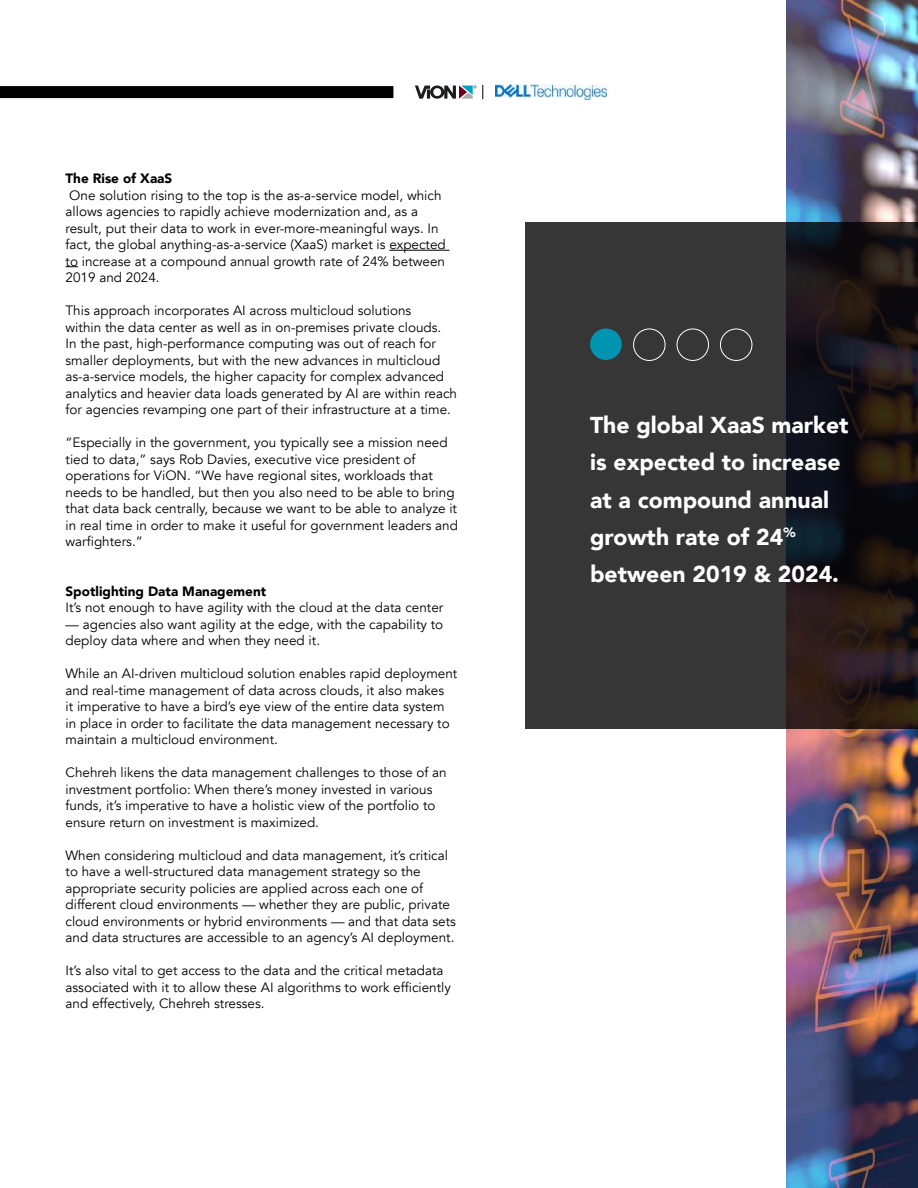
<style>
.page{position:relative;width:918px;height:1188px;background:#fff}
.page>*{position:absolute;margin:0;border:0;box-sizing:border-box;transform-origin:0 0}
.t1{font:900 22.95px/37px "Avenir";color:#fff}
.t2{font:13.5px/16.5px "Avenir";color:#000}
.t3{font:900 13.5px "Avenir";color:#000}
</style>
<div class="page">
<hr style="left:389px;top:250px;width:61px;height:1px;background:#000">
<svg style="left:66px;top:266px;width:12px;height:1px"></svg>
<img style="left:787px;top:0;width:131px;height:1188px">
<div style="left:0;top:86px;width:393px;height:12px;background:#000"></div>
<svg style="left:415px;top:86px;width:61px;height:13px"></svg>
<img style="left:495px;top:85px;width:112px;height:14px">
<svg style="left:483px;top:85px;width:1px;height:14px"></svg>
<svg style="left:525px;top:223px;width:393px;height:506px;fill:#363636"></svg>
<div style="left:590px;top:328px;width:32px;height:32px;background:#0093b2;border-radius:50%"></div>
<div style="left:633px;top:328px;width:33px;height:33px;border:1px solid #fff;border-radius:50%"></div>
<div style="left:677px;top:328px;width:32px;height:33px;border:1px solid #fff;border-radius:50%"></div>
<div style="left:720px;top:328px;width:32px;height:33px;border:1px solid #fff;border-radius:50%"></div>
<p class="t3" style="left:66px;top:167px;width:108px">The Rise of XaaS</p>
<p class="t2" style="left:66px;top:187px;width:382px">One solution rising to the top is the as-a-service model, which allows agencies to rapidly achieve modernization and, as a result, put their data to work in ever-more-meaningful ways. In fact, the global anything-as-a-service (XaaS) market is expected to increase at a compound annual growth rate of 24% between 2019 and 2024.</p>
<p class="t2" style="left:66px;top:303px;width:393px">This approach incorporates AI across multicloud solutions<br>within the data center as well as in on-premises private clouds.<br>In the past, high-performance computing was out of reach for smaller deployments, but with the new advances in multicloud as-a-service models, the higher capacity for complex advanced analytics and heavier data loads generated by AI are within reach for agencies revamping one part of their infrastructure at a time.</p>
<p class="t2" style="left:66px;top:435px;width:394px">“Especially in the government, you typically see a mission need tied to data,” says Rob Davies, executive vice president of operations for ViON. “We have regional sites, workloads that needs to be handled, but then you also need to be able to bring that data back centrally, because we want to be able to analyze it in real time in order to make it useful for government leaders and warfighters.”</p>
<p class="t3" style="left:66px;top:579px;width:202px">Spotlighting Data Management</p>
<p class="t2" style="left:66px;top:599px;width:379px">It’s not enough to have agility with the cloud at the data center</p>
<p class="t2" style="left:66px;top:616px;width:379px">— agencies also want agility at the edge, with the capability to deploy data where and when they need it.</p>
<p class="t2" style="left:66px;top:665px;width:393px">While an AI-driven multicloud solution enables rapid deployment and real-time management of data across clouds, it also makes<br>it imperative to have a bird’s eye view of the entire data system in place in order to facilitate the data management necessary to maintain a multicloud environment.</p>
<p class="t2" style="left:66px;top:764px;width:383px">Chehreh likens the data management challenges to those of an investment portfolio: When there’s money invested in various funds, it’s imperative to have a holistic view of the portfolio to ensure return on investment is maximized.</p>
<p class="t2" style="left:66px;top:847px;width:392px">When considering multicloud and data management, it’s critical to have a well-structured data management strategy so the appropriate security policies are applied across each one of different cloud environments — whether they are public, private cloud environments or hybrid environments — and that data sets and data structures are accessible to an agency’s AI deployment.</p>
<p class="t2" style="left:66px;top:962px;width:387px">It’s also vital to get access to the data and the critical metadata associated with it to allow these AI algorithms to work efficiently and effectively, Chehreh stresses.</p>
<h1 class="t1" style="left:590px;top:406px;width:260px">The global XaaS market is expected to increase at a compound annual growth rate of 24<sup>% </sup>between 2019 &amp; 2024.</h1>
</div>
